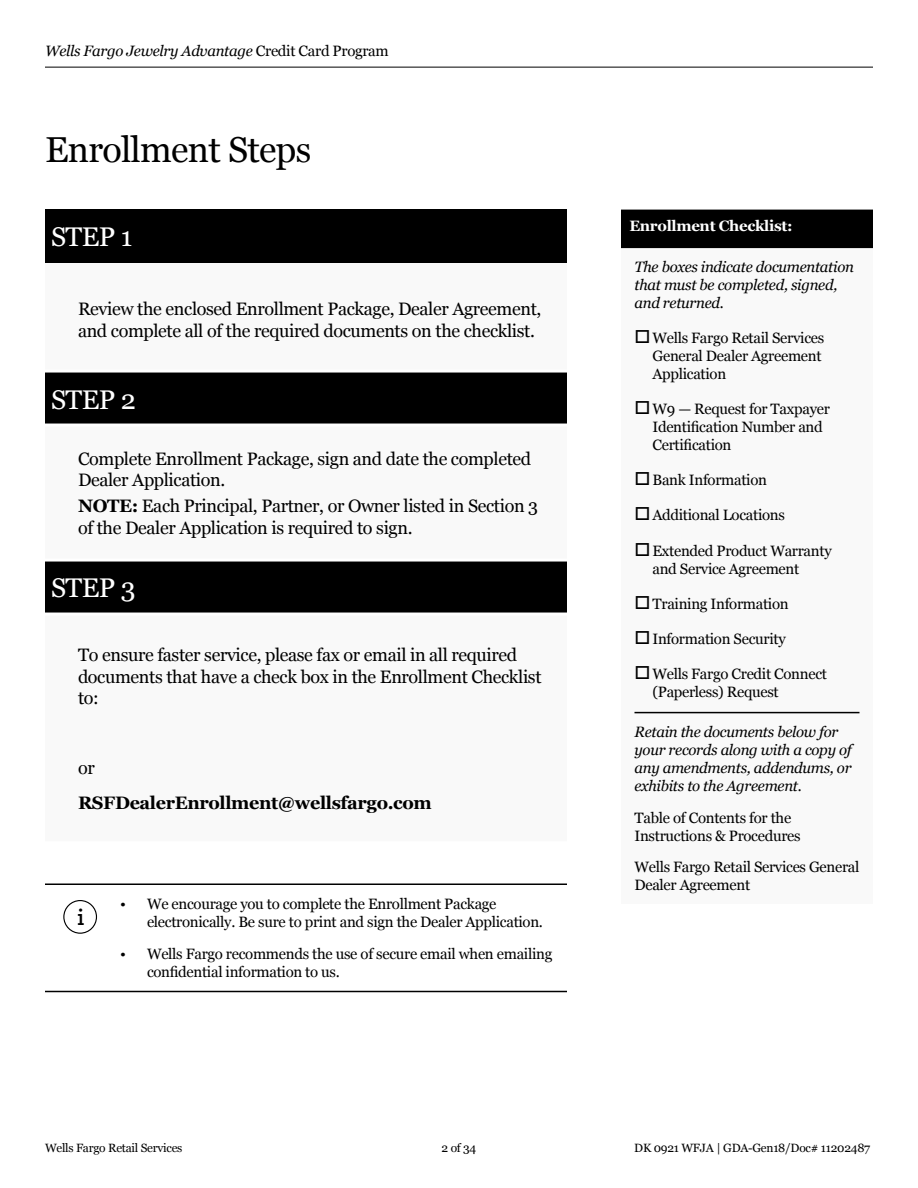
<style>
.page{position:relative;width:918px;height:1188px;background:#fff}
.page>*{position:absolute;margin:0;border:0;box-sizing:border-box;transform-origin:0 0}
.t1{font:36px "Georgia";letter-spacing:-.02em;color:#000}
.t2{font:27px "Georgia";letter-spacing:-.02em;color:#fff}
.t3{font:600 25.5px "Archer";color:#000}
.t4{font:18px/21.6px "Georgia";letter-spacing:-.02em;color:#000}
.t5{font:700 18px "Georgia";letter-spacing:-.02em;color:#000}
.t6{font:15px/18px "Georgia";letter-spacing:-.02em;color:#000}
.t7{font:italic 15px/18px "Georgia";letter-spacing:-.02em;color:#000}
.t8{font:700 15px "Georgia";letter-spacing:-.02em;color:#fff}
.t9{font:12px "Georgia";letter-spacing:-.02em;color:#000}
.s1{font-style:normal}
.s2{font-weight:700}
</style>
<div class="page">
<hr style="left:45px;top:67px;width:828px;height:1px;background:#000">
<div style="left:621px;top:234px;width:252px;height:670px;background:#f9f9f9"></div>
<hr style="left:634px;top:712px;width:226px;height:1px;background:#000">
<div style="left:622px;top:210px;width:250px;height:37px;background:#000"></div>
<div style="left:621px;top:210px;width:252px;height:38px;border:2px solid #000"></div>
<div style="left:45px;top:209px;width:522px;height:54px;background:#000"></div>
<svg style="left:45px;top:373px;width:522px;height:240px"></svg>
<hr style="left:45px;top:424px;width:522px;height:3px;background:#fff">
<hr style="left:45px;top:559px;width:522px;height:3px;background:#fff">
<hr style="left:45px;top:884px;width:522px;height:1px;background:#000">
<hr style="left:45px;top:991px;width:522px;height:1px;background:#000">
<svg style="left:63px;top:900px;width:34px;height:34px"></svg>
<p class="t7" style="left:45px;top:42px;width:345px">Wells Fargo Jewelry Advantage <span class="s1">Credit Card Program</span></p>
<h1 class="t1" style="left:45px;top:124px;width:268px">Enrollment Steps</h1>
<h2 class="t2" style="left:51px;top:217px;width:83px">STEP 1</h2>
<p class="t4" style="left:78px;top:298px;width:465px">Review the enclosed Enrollment Package, Dealer Agreement, and complete all of the required documents on the checklist.</p>
<h2 class="t2" style="left:51px;top:380px;width:86px">STEP 2</h2>
<p class="t4" style="left:78px;top:447px;width:455px">Complete Enrollment Package, sign and date the completed<br>Dealer Application.</p>
<p class="t4" style="left:78px;top:495px;width:462px"><span class="s2">NOTE:</span> Each Principal, Partner, or Owner listed in Section 3 of the Dealer Application is required to sign.</p>
<h2 class="t2" style="left:51px;top:568px;width:86px">STEP 3</h2>
<p class="t4" style="left:78px;top:643px;width:465px">To ensure faster service, please fax or email in all required documents that have a check box in the Enrollment Checklist to:</p>
<p class="t4" style="left:78px;top:757px;width:18px">or</p>
<p class="t5" style="left:78px;top:790px;width:355px">RSFDealerEnrollment@wellsfargo.com</p>
<h3 class="t3" style="left:77px;top:897px;width:9px">i</h3>
<p class="t6" style="left:147px;top:895px;width:398px;text-indent:-27px">• We encourage you to complete the Enrollment Package electronically. Be sure to print and sign the Dealer Application.</p>
<p class="t6" style="left:147px;top:944px;width:407px;text-indent:-27px">• Wells Fargo recommends the use of secure email when emailing confidential information to us.</p>
<p class="t9" style="left:45px;top:1139px;width:139px">Wells Fargo Retail Services</p>
<p class="t9" style="left:442px;top:1139px;width:36px">2 of 34</p>
<p class="t8" style="left:629px;top:215px;width:165px">Enrollment Checklist:</p>
<p class="t7" style="left:634px;top:257px;width:221px">The boxes indicate documentation that must be completed, signed, and returned.</p>
<p class="t6" style="left:652px;top:328px;width:173px;text-indent:-18px">□Wells Fargo Retail Services<br>General Dealer Agreement<br>Application</p>
<p class="t6" style="left:652px;top:399px;width:179px;text-indent:-18px">□W9 — Request for Taxpayer<br>Identification Number and<br>Certification</p>
<p class="t6" style="left:634px;top:471px;width:134px">□Bank Information</p>
<p class="t6" style="left:634px;top:506px;width:152px">□Additional Locations</p>
<p class="t6" style="left:652px;top:541px;width:181px;text-indent:-18px">□Extended Product Warranty and Service Agreement</p>
<p class="t6" style="left:634px;top:594px;width:156px">□Training Information</p>
<p class="t6" style="left:634px;top:629px;width:153px">□Information Security</p>
<p class="t6" style="left:652px;top:664px;width:176px;text-indent:-18px">□Wells Fargo Credit Connect (Paperless) Request</p>
<p class="t7" style="left:634px;top:723px;width:219px">Retain the documents below for your records along with a copy of any amendments, addendums, or exhibits to the Agreement.</p>
<p class="t6" style="left:634px;top:808px;width:168px">Table of Contents for the<br>Instructions &amp; Procedures</p>
<p class="t6" style="left:634px;top:858px;width:226px">Wells Fargo Retail Services General<br>Dealer Agreement</p>
<p class="t9" style="left:634px;top:1139px;width:238px">DK 0921 WFJA | GDA-Gen18/Doc# 11202487</p>
</div>
